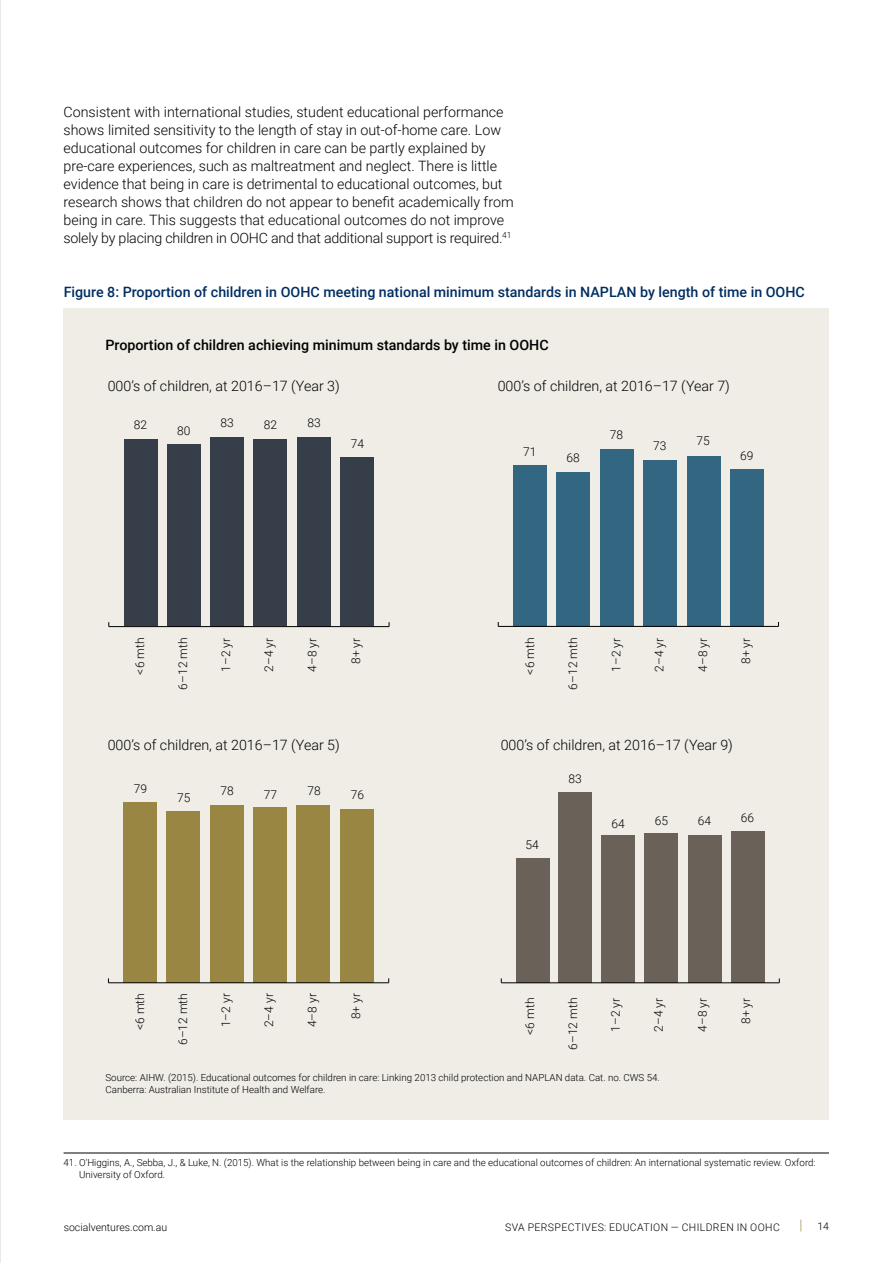
<style>
.page{position:relative;width:893px;height:1263px;background:#fff}
.page>*{position:absolute;margin:0;border:0;box-sizing:border-box;transform-origin:0 0}
.t1{font:300 14.25px/18px "Roboto";color:#000}
.t2{font:500 14.25px "Roboto";color:#002d62}
.t3{font:500 14.25px "Roboto";color:#000}
.t4{font:300 12px "Roboto";color:#000}
.t5{font:300 10.5px "Roboto";letter-spacing:.035em;color:#000}
.t6{font:300 10.5px "Roboto";color:#000}
.t7{font:300 9.75px/12px "Roboto";color:#000}
</style>
<div class="page">
<div style="left:64px;top:308px;width:765px;height:812px;background:#efede6"></div>
<svg style="left:800px;top:1219px;width:1px;height:12px"></svg>
<hr style="left:64px;top:1153px;width:765px;height:1px;background:#000">
<div style="left:123px;top:803px;width:34px;height:180px;background:#988642"></div>
<div style="left:166px;top:812px;width:34px;height:171px;background:#988642"></div>
<div style="left:210px;top:805px;width:33px;height:178px;background:#988642"></div>
<div style="left:253px;top:807px;width:34px;height:176px;background:#988642"></div>
<div style="left:297px;top:805px;width:33px;height:178px;background:#988642"></div>
<div style="left:340px;top:809px;width:34px;height:174px;background:#988642"></div>
<div style="left:687px;top:455px;width:33px;height:171px;background:#336680"></div>
<div style="left:513px;top:465px;width:34px;height:161px;background:#336680"></div>
<div style="left:556px;top:471px;width:34px;height:155px;background:#336680"></div>
<div style="left:600px;top:449px;width:33px;height:177px;background:#336680"></div>
<div style="left:643px;top:460px;width:34px;height:166px;background:#336680"></div>
<div style="left:730px;top:469px;width:34px;height:157px;background:#336680"></div>
<div style="left:731px;top:831px;width:34px;height:152px;background:#6a6259"></div>
<div style="left:601px;top:836px;width:34px;height:147px;background:#6a6259"></div>
<div style="left:516px;top:859px;width:33px;height:124px;background:#6a6259"></div>
<div style="left:559px;top:792px;width:33px;height:191px;background:#6a6259"></div>
<div style="left:644px;top:833px;width:34px;height:150px;background:#6a6259"></div>
<div style="left:688px;top:836px;width:33px;height:147px;background:#6a6259"></div>
<div style="left:297px;top:437px;width:34px;height:189px;background:#363e4a"></div>
<div style="left:124px;top:439px;width:33px;height:187px;background:#363e4a"></div>
<div style="left:167px;top:444px;width:33px;height:182px;background:#363e4a"></div>
<div style="left:210px;top:437px;width:34px;height:189px;background:#363e4a"></div>
<div style="left:253px;top:439px;width:34px;height:187px;background:#363e4a"></div>
<div style="left:341px;top:458px;width:33px;height:168px;background:#363e4a"></div>
<hr style="left:108px;top:982px;width:281px;height:1px;background:#000">
<hr style="left:498px;top:626px;width:280px;height:1px;background:#000">
<hr style="left:109px;top:626px;width:280px;height:1px;background:#000">
<hr style="left:501px;top:982px;width:278px;height:1px;background:#000">
<hr style="left:0;top:0;width:1px;height:1263px;background:#d1d3d4">
<p class="t1" style="left:64px;top:102px;width:452px">Consistent with international studies, student educational performance shows limited sensitivity to the length of stay in out-of-home care. Low educational outcomes for children in care can be partly explained by pre-care experiences, such as maltreatment and neglect. There is little evidence that being in care is detrimental to educational outcomes, but research shows that children do not appear to benefit academically from being in care. This suggests that educational outcomes do not improve solely by placing children in OOHC and that additional support is required.<sup>41</sup></p>
<p class="t2" style="left:64px;top:282px;width:743px">Figure 8: Proportion of children in OOHC meeting national minimum standards in NAPLAN by length of time in OOHC</p>
<p class="t3" style="left:105px;top:335px;width:445px">Proportion of children achieving minimum standards by time in OOHC</p>
<p class="t1" style="left:108px;top:376px;width:234px">000’s of children, at 2016–17 (Year 3)</p>
<p class="t4" style="left:134px;top:416px;width:15px">82</p>
<p class="t4" style="left:220px;top:414px;width:15px">83</p>
<p class="t4" style="left:308px;top:414px;width:15px">83</p>
<p class="t4" style="left:264px;top:416px;width:15px">82</p>
<p class="t4" style="left:177px;top:422px;width:15px">80</p>
<p class="t4" style="left:351px;top:435px;width:15px">74</p>
<p class="t1" style="left:498px;top:376px;width:234px">000’s of children, at 2016–17 (Year 7)</p>
<p class="t4" style="left:523px;top:443px;width:15px">71</p>
<p class="t4" style="left:567px;top:449px;width:15px">68</p>
<p class="t4" style="left:610px;top:426px;width:15px">78</p>
<p class="t4" style="left:653px;top:437px;width:15px">73</p>
<p class="t4" style="left:696px;top:432px;width:15px">75</p>
<p class="t4" style="left:740px;top:447px;width:15px">69</p>
<p class="t4" style="left:131px;top:675px;width:38px;rotate:-90deg">&lt;6 mth</p>
<p class="t4" style="left:174px;top:690px;width:53px;rotate:-90deg">6–12 mth</p>
<p class="t4" style="left:217px;top:672px;width:35px;rotate:-90deg">1–2 yr</p>
<p class="t4" style="left:261px;top:672px;width:35px;rotate:-90deg">2–4 yr</p>
<p class="t4" style="left:304px;top:672px;width:35px;rotate:-90deg">4–8 yr</p>
<p class="t4" style="left:347px;top:664px;width:28px;rotate:-90deg">8+ yr</p>
<p class="t4" style="left:521px;top:675px;width:38px;rotate:-90deg">&lt;6 mth</p>
<p class="t4" style="left:565px;top:690px;width:53px;rotate:-90deg">6–12 mth</p>
<p class="t4" style="left:608px;top:672px;width:35px;rotate:-90deg">1–2 yr</p>
<p class="t4" style="left:651px;top:672px;width:35px;rotate:-90deg">2–4 yr</p>
<p class="t4" style="left:694px;top:672px;width:35px;rotate:-90deg">4–8 yr</p>
<p class="t4" style="left:737px;top:664px;width:28px;rotate:-90deg">8+ yr</p>
<p class="t1" style="left:108px;top:735px;width:234px">000’s of children, at 2016–17 (Year 5)</p>
<p class="t4" style="left:134px;top:780px;width:15px">79</p>
<p class="t4" style="left:220px;top:782px;width:15px">78</p>
<p class="t4" style="left:308px;top:782px;width:15px">78</p>
<p class="t4" style="left:264px;top:786px;width:15px">77</p>
<p class="t4" style="left:177px;top:789px;width:15px">75</p>
<p class="t4" style="left:351px;top:786px;width:15px">76</p>
<p class="t1" style="left:501px;top:735px;width:234px">000’s of children, at 2016–17 (Year 9)</p>
<p class="t4" style="left:569px;top:770px;width:15px">83</p>
<p class="t4" style="left:612px;top:815px;width:15px">64</p>
<p class="t4" style="left:698px;top:812px;width:15px">64</p>
<p class="t4" style="left:655px;top:812px;width:15px">65</p>
<p class="t4" style="left:741px;top:809px;width:15px">66</p>
<p class="t4" style="left:525px;top:836px;width:15px">54</p>
<p class="t4" style="left:131px;top:1030px;width:38px;rotate:-90deg">&lt;6 mth</p>
<p class="t4" style="left:174px;top:1045px;width:53px;rotate:-90deg">6–12 mth</p>
<p class="t4" style="left:217px;top:1027px;width:35px;rotate:-90deg">1–2 yr</p>
<p class="t4" style="left:261px;top:1027px;width:35px;rotate:-90deg">2–4 yr</p>
<p class="t4" style="left:304px;top:1027px;width:35px;rotate:-90deg">4–8 yr</p>
<p class="t4" style="left:347px;top:1019px;width:28px;rotate:-90deg">8+ yr</p>
<p class="t4" style="left:521px;top:1035px;width:38px;rotate:-90deg">&lt;6 mth</p>
<p class="t4" style="left:564px;top:1050px;width:53px;rotate:-90deg">6–12 mth</p>
<p class="t4" style="left:607px;top:1032px;width:35px;rotate:-90deg">1–2 yr</p>
<p class="t4" style="left:650px;top:1032px;width:35px;rotate:-90deg">2–4 yr</p>
<p class="t4" style="left:694px;top:1032px;width:35px;rotate:-90deg">4–8 yr</p>
<p class="t4" style="left:737px;top:1024px;width:28px;rotate:-90deg">8+ yr</p>
<p class="t7" style="left:105px;top:1071px;width:556px">Source: AIHW. (2015). Educational outcomes for children in care: Linking 2013 child protection and NAPLAN data. Cat. no. CWS 54.<br>Canberra: Australian Institute of Health and Welfare.</p>
<p class="t7" style="left:79px;top:1156px;width:738px;text-indent:-16px">41. O’Higgins, A., Sebba, J., &amp; Luke, N. (2015). What is the relationship between being in care and the educational outcomes of children: An international systematic review. Oxford:<br>University of Oxford.</p>
<p class="t6" style="left:64px;top:1220px;width:105px">socialventures.com.au</p>
<p class="t5" style="left:505px;top:1220px;width:276px">SVA PERSPECTIVES: EDUCATION — CHILDREN IN OOHC</p>
<p class="t5" style="left:817px;top:1219px;width:13px">14</p>
</div>
